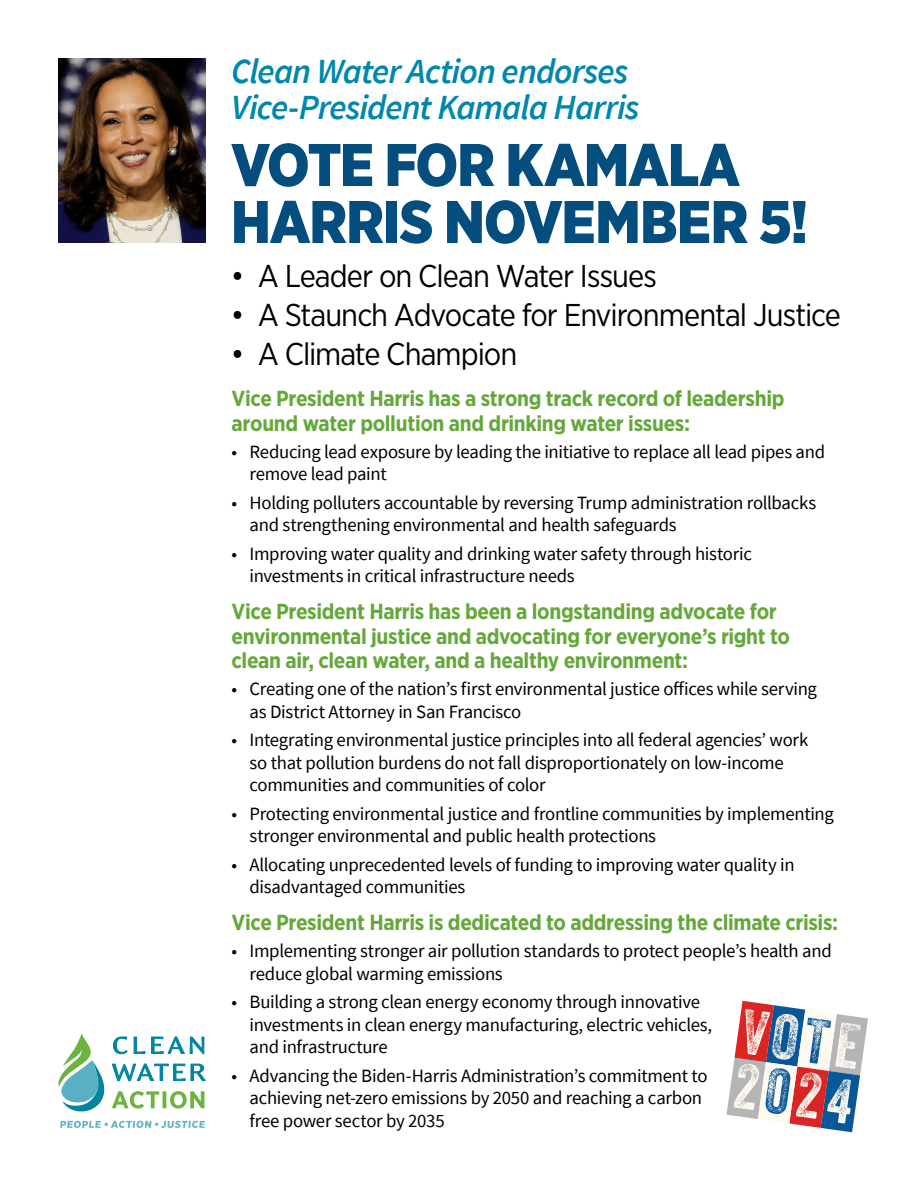
<style>
.page{position:relative;width:918px;height:1188px;background:#fff}
.page>*{position:absolute;margin:0;border:0;box-sizing:border-box;transform-origin:0 0}
.Banner_Subhead{font:900 60px/57px "Gotham Narrow";letter-spacing:-.02em;color:#044d7f}
.Banner_Subhead-2{font:italic 600 35.25px/36px "Source Sans Pro";letter-spacing:-.025em;color:#0087ac}
.t1{font:31.5px "Gotham Narrow";letter-spacing:-.03em;color:#000}
.Cand_subhead{font:700 21.75px/24.8px "Gotham Narrow";letter-spacing:-.015em;color:#64a83a}
.t2{font:18.75px/22.5px "Source Sans Pro";letter-spacing:-.015em;color:#000}
</style>
<div class="page">
<svg style="left:59px;top:1033px;width:46px;height:79px"></svg>
<svg style="left:112px;top:1091px;width:92px;height:18px"></svg>
<svg style="left:112px;top:1036px;width:93px;height:46px"></svg>
<svg style="left:60px;top:1121px;width:145px;height:7px"></svg>
<svg style="left:727px;top:1001px;width:141px;height:131px"></svg>
<img style="left:58px;top:58px;width:148px;height:184px">
<p class="Banner_Subhead-2" style="left:231px;top:53px;width:410px">Clean Water Action endorses<br>Vice-President Kamala Harris</p>
<p class="Banner_Subhead" style="left:231px;top:136px;width:579px">VOTE FOR KAMALA<br>HARRIS NOVEMBER 5!</p>
<p class="t1" style="left:231px;top:256px;width:428px">• A Leader on Clean Water Issues</p>
<p class="t1" style="left:231px;top:295px;width:612px">• A Staunch Advocate for Environmental Justice</p>
<p class="t1" style="left:231px;top:334px;width:288px">• A Climate Champion</p>
<p class="Cand_subhead" style="left:232px;top:386px;width:554px">Vice President Harris has a strong track record of leadership around water pollution and drinking water issues:</p>
<p class="t2" style="left:250px;top:440px;width:577px;text-indent:-18px">• Reducing lead exposure by leading the initiative to replace all lead pipes and remove lead paint</p>
<p class="t2" style="left:250px;top:491px;width:568px;text-indent:-18px">• Holding polluters accountable by reversing Trump administration rollbacks and strengthening environmental and health safeguards</p>
<p class="t2" style="left:250px;top:542px;width:504px;text-indent:-18px">• Improving water quality and drinking water safety through historic investments in critical infrastructure needs</p>
<p class="Cand_subhead" style="left:232px;top:599px;width:560px">Vice President Harris has been a longstanding advocate for environmental justice and advocating for everyone’s right to clean air, clean water, and a healthy environment:</p>
<p class="t2" style="left:250px;top:678px;width:569px;text-indent:-18px">• Creating one of the nation’s first environmental justice offices while serving as District Attorney in San Francisco</p>
<p class="t2" style="left:250px;top:729px;width:560px;text-indent:-18px">• Integrating environmental justice principles into all federal agencies’ work so that pollution burdens do not fall disproportionately on low-income communities and communities of color</p>
<p class="t2" style="left:250px;top:802px;width:586px;text-indent:-18px">• Protecting environmental justice and frontline communities by implementing stronger environmental and public health protections</p>
<p class="t2" style="left:250px;top:853px;width:547px;text-indent:-18px">• Allocating unprecedented levels of funding to improving water quality in disadvantaged communities</p>
<p class="Cand_subhead" style="left:232px;top:910px;width:608px">Vice President Harris is dedicated to addressing the climate crisis:</p>
<p class="t2" style="left:250px;top:940px;width:584px;text-indent:-18px">• Implementing stronger air pollution standards to protect people’s health and reduce global warming emissions</p>
<p class="t2" style="left:250px;top:991px;width:464px;text-indent:-18px">• Building a strong clean energy economy through innovative investments in clean energy manufacturing, electric vehicles, and infrastructure</p>
<p class="t2" style="left:250px;top:1064px;width:459px;text-indent:-18px">• Advancing the Biden-Harris Administration’s commitment to achieving net-zero emissions by 2050 and reaching a carbon free power sector by 2035</p>
</div>
